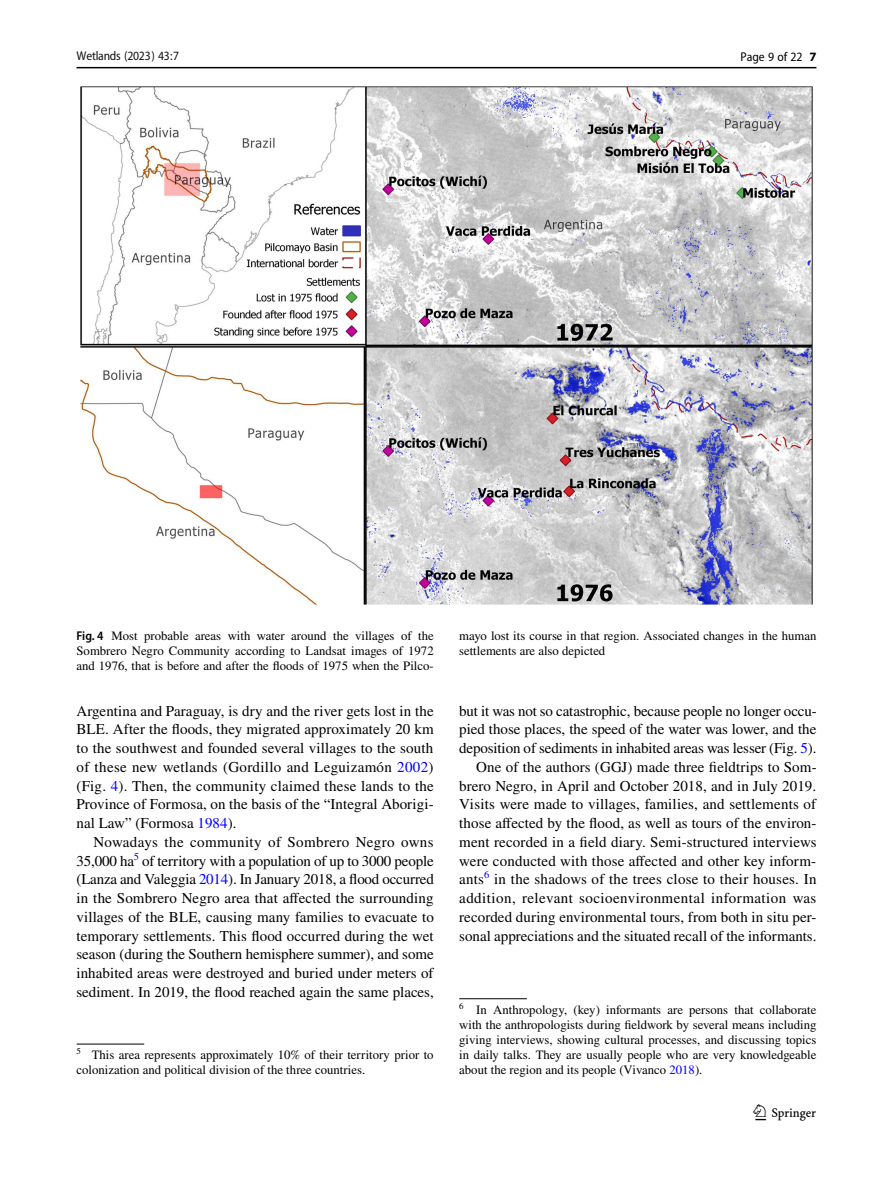
<style>
.page{position:relative;width:893px;height:1187px;background:#fff}
.page>*{position:absolute;margin:0;border:0;box-sizing:border-box;transform-origin:0 0}
.t1{font:22.5px "Springnew Regular 3";color:#000}
.t2{font:15px/18.8px "STIX";letter-spacing:.005em;color:#000;text-align:justify}
.t3{font:12.75px/15px "STIX";color:#000;text-align:justify}
.t4{font:12.75px "Adv T Tc 488 b 0 e 6";letter-spacing:-.015em;color:#131413}
.t5{font:semi-condensed 12.75px "Myriad Pro";color:#000}
.s1{font-family:"Myriad Pro Bold 2";font-stretch:normal}
.s2{font-family:"Myriad Pro";font-weight:600;font-stretch:semi-condensed}
.s3{color:#00f}
</style>
<div class="page">
<hr style="left:77px;top:67px;width:739px;height:1px;background:#000">
<img style="left:81px;top:87px;width:731px;height:517px">
<hr style="left:77px;top:1043px;width:67px;height:1px;background:#000">
<hr style="left:459px;top:998px;width:68px;height:1px;background:#000">
<p class="t4" style="left:77px;top:51px;width:104px">Wetlands (2023) 43:7</p>
<p class="t5" style="left:740px;top:49px;width:78px">Page 9 of 22 <span class="s1">7</span></p>
<p class="t3" style="left:77px;top:628px;width:359px"><span class="s2">Fig. 4</span> Most probable areas with water around the villages of the Sombrero Negro Community according to Landsat images of 1972 and 1976, that is before and after the floods of 1975 when the Pilco-</p>
<p class="t3" style="left:459px;top:628px;width:359px">mayo lost its course in that region. Associated changes in the human settlements are also depicted</p>
<p class="t2" style="left:77px;top:702px;width:359px">Argentina and Paraguay, is dry and the river gets lost in the BLE. After the floods, they migrated approximately 20 km to the southwest and founded several villages to the south of these new wetlands (Gordillo and Leguizamón <span class="s3">2002</span>) (Fig. <span class="s3">4</span>). Then, the community claimed these lands to the Province of Formosa, on the basis of the “Integral Aborigi&shy;nal Law” (Formosa <span class="s3">1984</span>).</p>
<p class="t2" style="left:77px;top:833px;width:359px;text-indent:17px">Nowadays the community of Sombrero Negro owns 35,000 ha<sup>5</sup> of territory with a population of up to 3000 people (Lanza and Valeggia <span class="s3">2014</span>). In January 2018, a flood occurred in the Sombrero Negro area that affected the surrounding villages of the BLE, causing many families to evacuate to temporary settlements. This flood occurred during the wet season (during the Southern hemisphere summer), and some inhabited areas were destroyed and buried under meters of sediment. In 2019, the flood reached again the same places,</p>
<p class="t3" style="left:77px;top:1048px;width:359px"><sup>5</sup> This area represents approximately 10% of their territory prior to colonization and political division of the three countries.</p>
<p class="t2" style="left:459px;top:702px;width:359px;text-align:right">but it was not so catastrophic, because people no longer occu&shy;pied those places, the speed of the water was lower, and the deposition of sediments in inhabited areas was lesser (Fig. <span class="s3">5</span>).<br>One of the authors (GGJ) made three fieldtrips to Som&shy;brero Negro, in April and October 2018, and in July 2019.<br>Visits were made to villages, families, and settlements of those affected by the flood, as well as tours of the environ&shy;ment recorded in a field diary. Semi-structured interviews were conducted with those affected and other key inform&shy;ants<sup>6</sup> in the shadows of the trees close to their houses. In addition, relevant socioenvironmental information was recorded during environmental tours, from both in situ per&shy;sonal appreciations and the situated recall of the informants.</p>
<p class="t3" style="left:459px;top:1002px;width:359px"><sup>6</sup> In Anthropology, (key) informants are persons that collaborate with the anthropologists during fieldwork by several means including giving interviews, showing cultural processes, and discussing topics in daily talks. They are usually people who are very knowledgeable about the region and its people (Vivanco <span class="s3">2018</span>).</p>
<h1 class="t1" style="left:755px;top:1104px;width:62px">1 3</h1>
</div>
